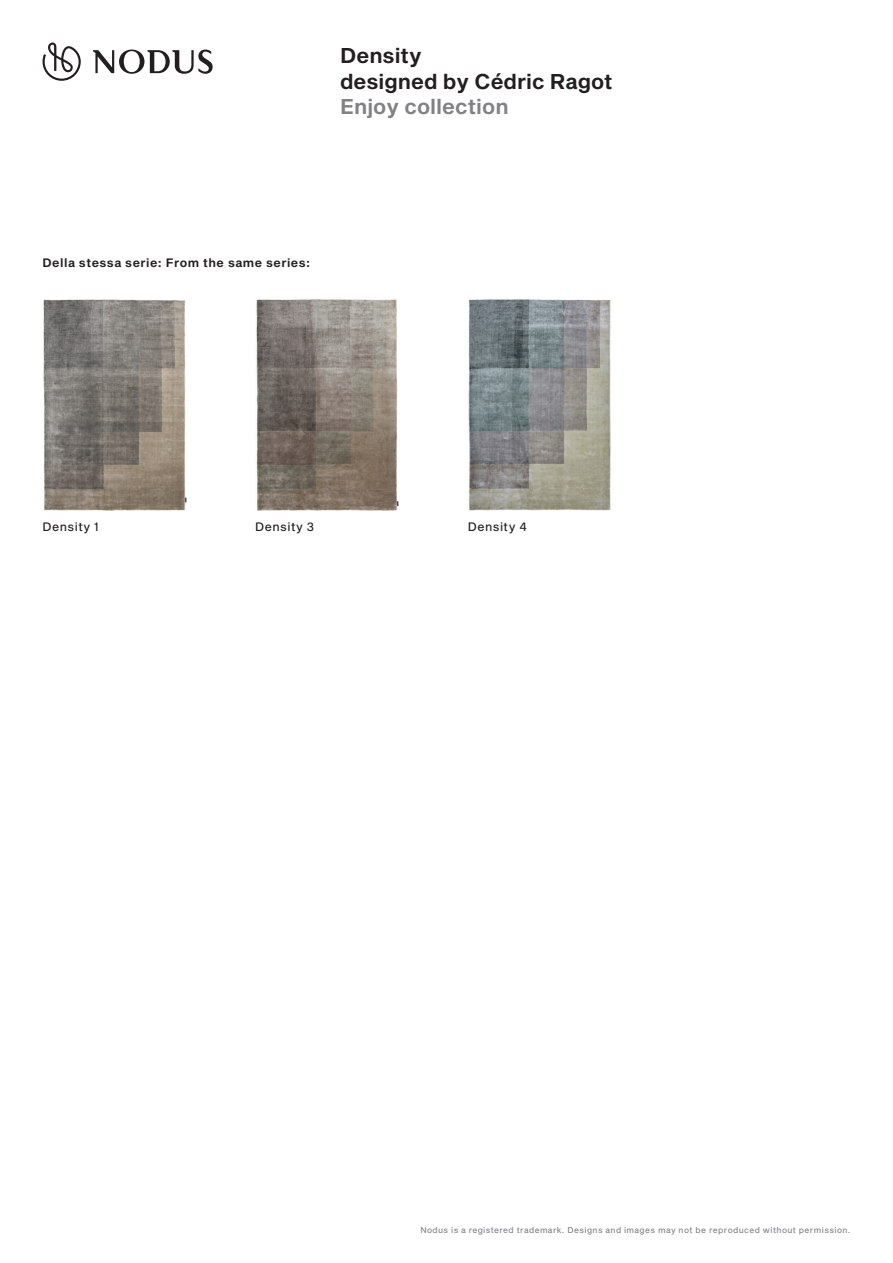
<style>
.page{position:relative;width:893px;height:1263px;background:#fff}
.page>*{position:absolute;margin:0;border:0;box-sizing:border-box;transform-origin:0 0}
.t1{font:21px/25.5px "Sequel Sans Semi Bold Body";color:#231f20}
.t2{font:21px "Sequel Sans Semi Bold Body";color:#808285}
.t3{font:12px "Sequel Sans Semi Bold Body";letter-spacing:.04em;color:#231f20}
.t4{font:12px "Sequel Sans Roman Body";letter-spacing:.04em;color:#231f20}
.t5{font:8.25px "Sequel Sans Roman Body";letter-spacing:.05em;color:#808285}
</style>
<div class="page">
<svg style="left:43px;top:43px;width:38px;height:38px"></svg>
<svg style="left:93px;top:50px;width:120px;height:24px"></svg>
<img style="left:43px;top:299px;width:143px;height:212px">
<img style="left:256px;top:299px;width:143px;height:212px">
<img style="left:468px;top:299px;width:143px;height:212px">
<h1 class="t1" style="left:340px;top:44px;width:274px">Density<br>designed by Cédric Ragot</h1>
<h1 class="t2" style="left:340px;top:92px;width:170px">Enjoy collection</h1>
<h2 class="t3" style="left:43px;top:254px;width:269px">Della stessa serie: From the same series:</h2>
<h2 class="t4" style="left:43px;top:518px;width:58px">Density 1</h2>
<h2 class="t4" style="left:255px;top:518px;width:61px">Density 3</h2>
<h2 class="t4" style="left:468px;top:518px;width:61px">Density 4</h2>
<p class="t5" style="left:420px;top:1224px;width:432px">Nodus is a registered trademark. Designs and images may not be reproduced without permission.</p>
</div>
